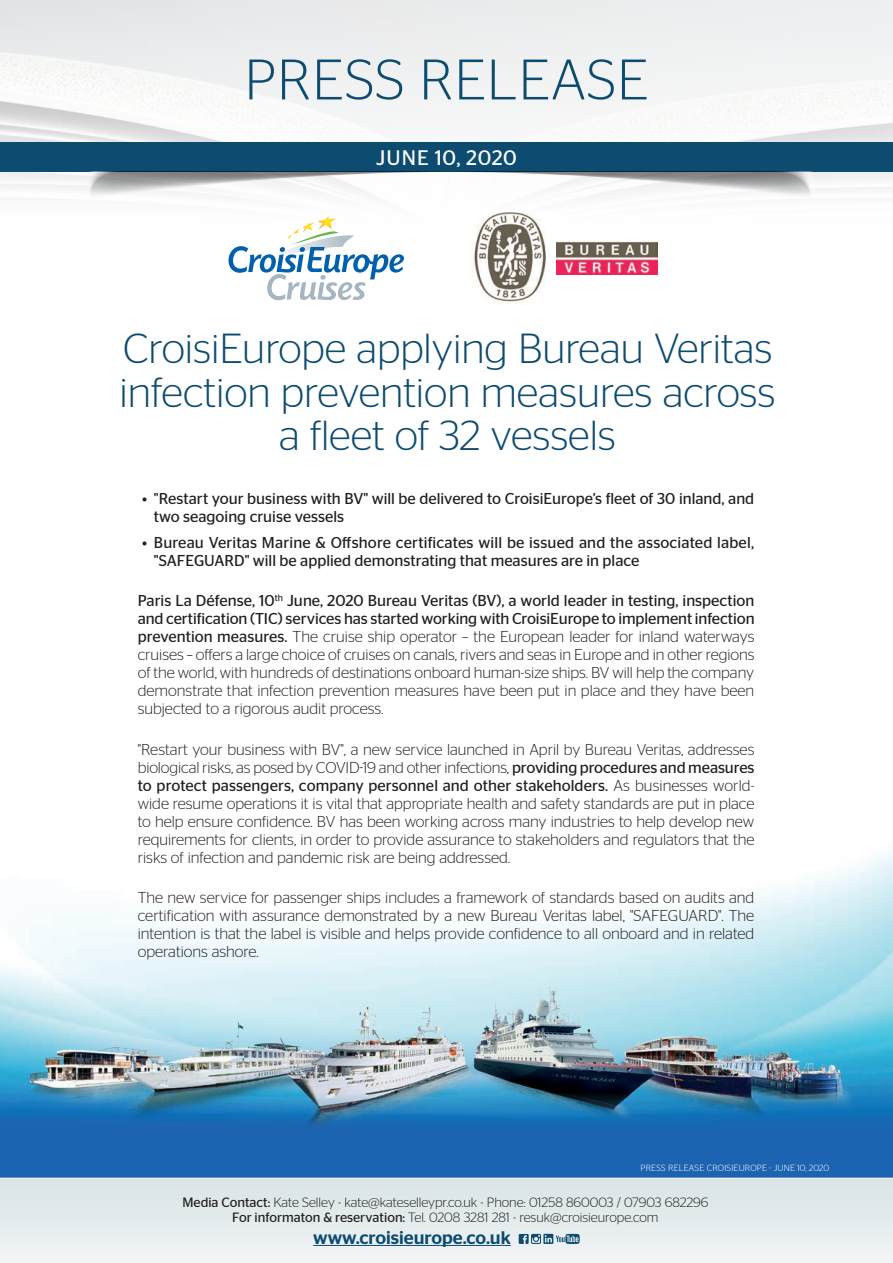
<style>
.page{position:relative;width:893px;height:1263px;background:#fff}
.page>*{position:absolute;margin:0;border:0;box-sizing:border-box;transform-origin:0 0}
.t1{font:300 57px "Stag Sans";letter-spacing:.02em;color:#0d4c70}
.t2{font:300 42px/43.5px "Stag Sans";color:#0d4c70;text-align:center}
.t3{font:21px "Stag Sans";letter-spacing:.03em;color:#fff}
.t4{font:500 18.15px "Stag Sans";color:#0d4c70}
.t5{font:300 15.75px/18px "Stag Sans";color:#231f20;text-align:justify}
.t6{font:15.75px/18px "Stag Sans";color:#231f20}
.t7{font:300 13.5px/15px "Stag Sans";color:#231f20;text-align:center}
.t8{font:300 9px "Stag Sans";letter-spacing:.02em;color:#fff}
.s1{font-weight:400}
</style>
<div class="page">
<img style="left:0;top:851px;width:893px;height:326px">
<img style="left:19px;top:961px;width:849px;height:187px">
<div style="left:0;top:1177px;width:893px;height:86px;background:#ecf1f3"></div>
<div style="left:0;top:142px;width:893px;height:30px;background:#0d4c70"></div>
<img style="left:14px;top:171px;width:869px;height:38px">
<svg style="left:228px;top:216px;width:176px;height:84px"></svg>
<img style="left:471px;top:213px;width:89px;height:90px">
<img style="left:557px;top:241px;width:101px;height:33px">
<div style="left:0;top:1179px;width:893px;height:84px;background:#f1f5f5"></div>
<div style="left:0;top:1179px;width:893px;height:75px;background:#e3eaec"></div>
<hr style="left:313px;top:1245px;width:198px;height:1px;background:#0d4c70">
<svg style="left:519px;top:1234px;width:61px;height:10px"></svg>
<h1 class="t1" style="left:245px;top:48px;width:405px">PRESS RELEASE</h1>
<h3 class="t3" style="left:376px;top:145px;width:142px">JUNE 10, 2020</h3>
<h2 class="t2" style="left:120px;top:326px;width:657px">CroisiEurope applying Bureau Veritas infection prevention measures across a fleet of 32 vessels</h2>
<p class="t6" style="left:154px;top:489px;width:602px;text-indent:-12px">• "Restart your business with BV" will be delivered to CroisiEurope’s fleet of 30 inland, and two seagoing cruise vessels</p>
<p class="t6" style="left:154px;top:534px;width:602px;text-indent:-12px">• Bureau Veritas Marine &amp; Offshore certificates will be issued and the associated label, "SAFEGUARD" will be applied demonstrating that measures are in place</p>
<p class="t5" style="left:138px;top:592px;width:618px"><span class="s1">Paris La Défense, 10</span><sup>th</sup> <span class="s1">June, 2020 Bureau Veritas (BV), a world leader in testing, inspection and certification (TIC) services has started working with CroisiEurope to implement infection prevention measures.</span> The cruise ship operator – the European leader for inland waterways cruises – offers a large choice of cruises on canals, rivers and seas in Europe and in other regions of the world, with hundreds of destinations onboard human-size ships. BV will help the company demonstrate that infection prevention measures have been put in place and they have been subjected to a rigorous audit process.</p>
<p class="t5" style="left:138px;top:740px;width:618px">"Restart your business with BV", a new service launched in April by Bureau Veritas, addresses biological risks, as posed by COVID-19 and other infections, <span class="s1">providing procedures and measures to protect passengers, company personnel and other stakeholders.</span> As businesses world&shy;wide resume operations it is vital that appropriate health and safety standards are put in place to help ensure confidence. BV has been working across many industries to help develop new requirements for clients, in order to provide assurance to stakeholders and regulators that the risks of infection and pandemic risk are being addressed.</p>
<p class="t5" style="left:138px;top:888px;width:618px">The new service for passenger ships includes a framework of standards based on audits and certification with assurance demonstrated by a new Bureau Veritas label, "SAFEGUARD". The intention is that the label is visible and helps provide confidence to all onboard and in related operations ashore.</p>
<p class="t8" style="left:640px;top:1163px;width:190px">PRESS RELEASE CROISIEUROPE - JUNE 10, 2020</p>
<p class="t7" style="left:182px;top:1194px;width:527px"><span class="s1">Media Contact:</span> Kate Selley - kate@kateselleypr.co.uk - Phone: 01258 860003 / 07903 682296<br><span class="s1">For informaton &amp; reservation:</span> Tel. 0208 3281 281 - resuk@croisieurope.com</p>
<p class="t4" style="left:313px;top:1227px;width:199px">www.croisieurope.co.uk</p>
</div>
